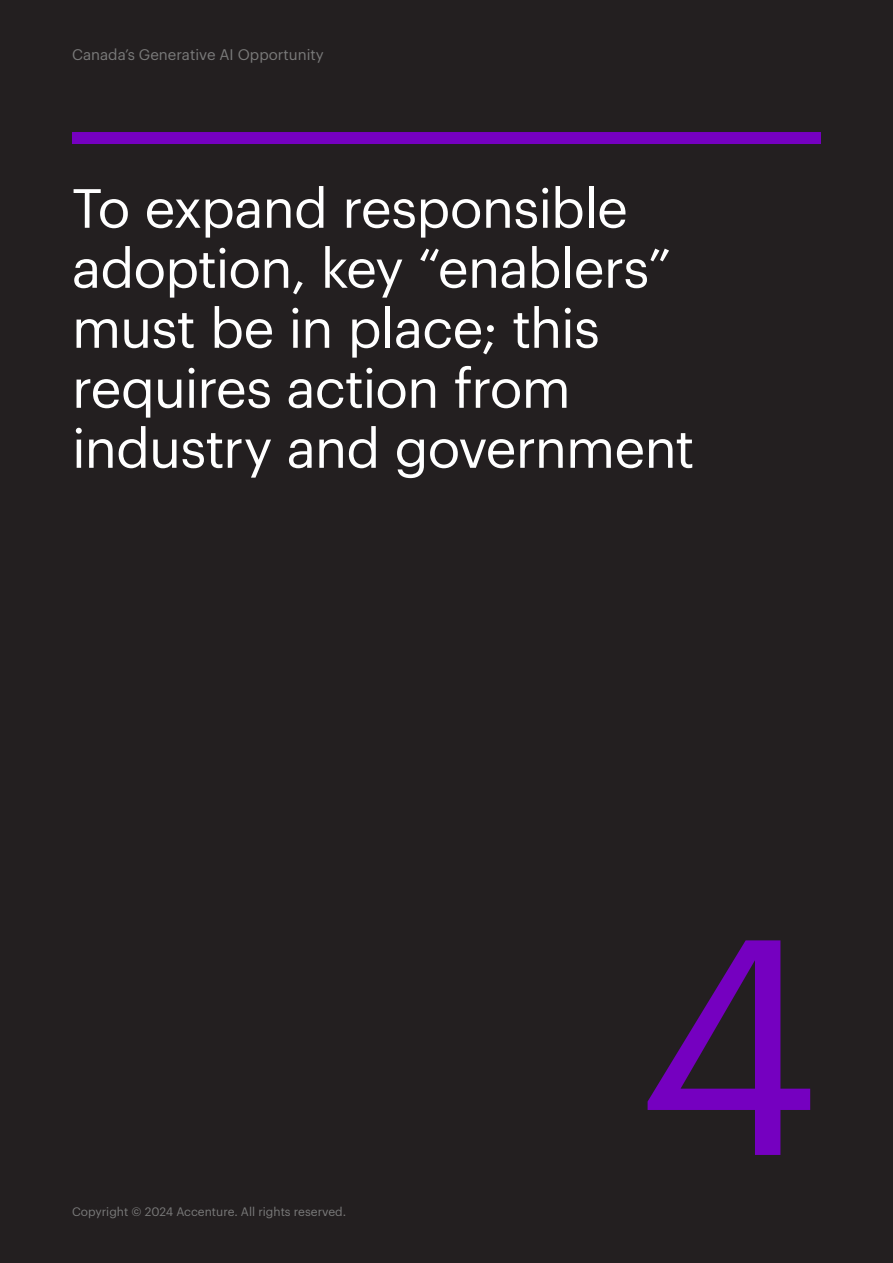
<style>
.page{position:relative;width:893px;height:1263px;background:#231f20}
.page>*{position:absolute;margin:0;border:0;box-sizing:border-box;transform-origin:0 0}
.t1{font:300px "Graphik";color:#7500c0}
.t2{font:54px/60px "Graphik";letter-spacing:-.015em;color:#fff}
.t3{font:15px "Graphik";color:#7a7a7a}
.t4{font:12px "Graphik";color:#7a7a7a}
</style>
<div class="page">
<div style="left:72px;top:132px;width:749px;height:12px;background:#7500c0"></div>
<p class="t3" style="left:72px;top:44px;width:253px">Canada’s Generative AI Opportunity</p>
<p class="t2" style="left:72px;top:174px;width:624px">To expand responsible adoption, key “enablers” must be in place; this requires action from industry and government</p>
<p class="t4" style="left:72px;top:1202px;width:276px">Copyright © 2024 Accenture. All rights reserved.</p>
<p class="t1" style="left:636px;top:821px;width:187px">4</p>
</div>
